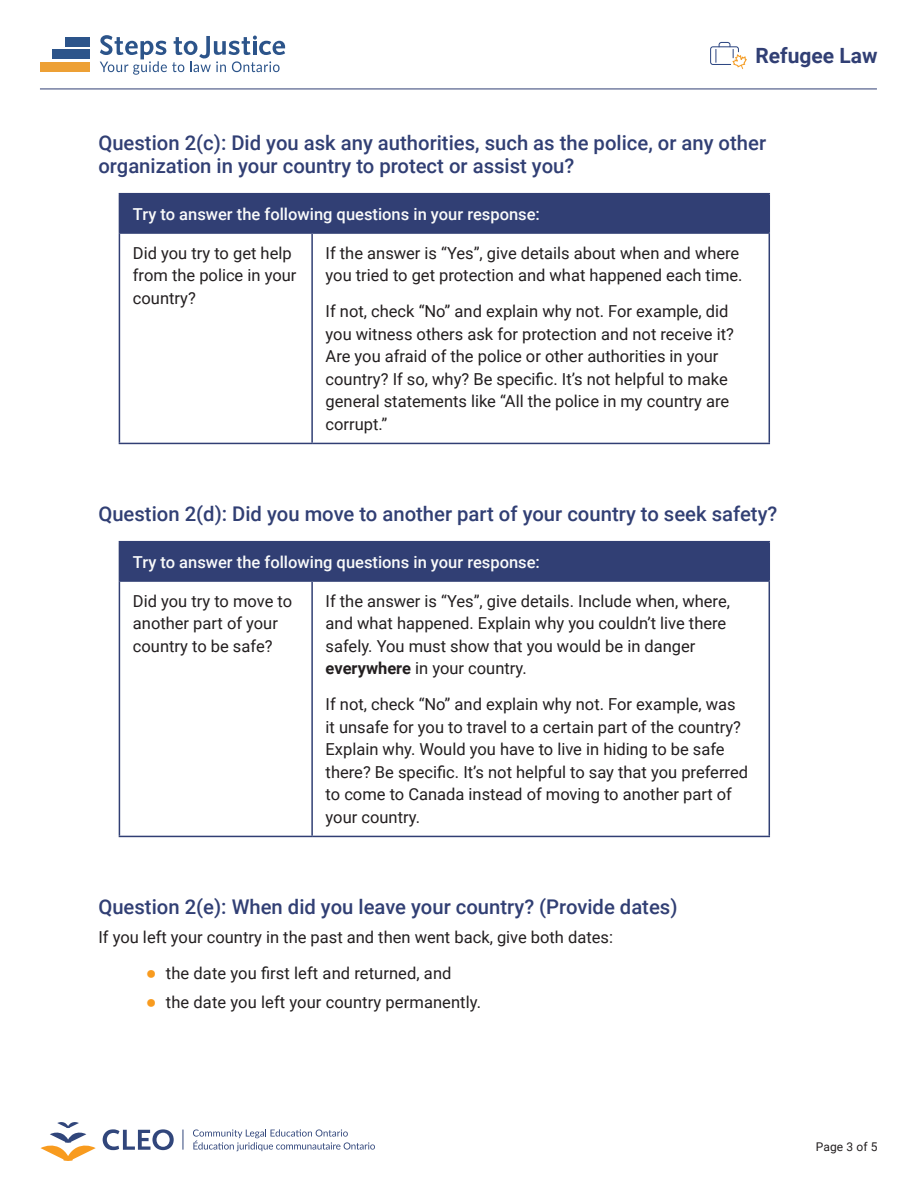
<style>
.page{position:relative;width:918px;height:1188px;background:#fff}
.page>*{position:absolute;margin:0;border:0;box-sizing:border-box;transform-origin:0 0}
.t1{font:700 21px "Roboto";color:#313f74}
.t2{font:500 20.25px/22.5px "Roboto";color:#313f74}
.t3{font:16.5px/22.5px "Roboto";color:#231f20}
.t4{font:500 16.5px "Roboto";color:#f9fafa}
.t5{font:12px "Roboto";letter-spacing:.01em;color:#231f20}
.s1{font-weight:700}
.s2{font-family:"Arial";font-size:18px;color:#f89b1f}
</style>
<div class="page">
<div style="left:53px;top:50px;width:37px;height:9px;background:#2c548a"></div>
<div style="left:40px;top:62px;width:50px;height:10px;background:#eda035"></div>
<div style="left:65px;top:37px;width:25px;height:9px;background:#2c548a"></div>
<svg style="left:100px;top:35px;width:185px;height:40px"></svg>
<hr style="left:40px;top:89px;width:837px;height:1px;background:#313f74">
<svg style="left:183px;top:1130px;width:1px;height:20px"></svg>
<svg style="left:41px;top:1122px;width:55px;height:39px"></svg>
<svg style="left:193px;top:1129px;width:182px;height:22px"></svg>
<svg style="left:103px;top:1129px;width:71px;height:21px"></svg>
<svg style="left:710px;top:42px;width:37px;height:27px"></svg>
<div style="left:119px;top:194px;width:650px;height:39px;background:#313f74"></div>
<hr style="left:119px;top:193px;width:193px;height:1px;background:#313f74">
<hr style="left:312px;top:193px;width:458px;height:1px;background:#313f74">
<hr style="left:769px;top:194px;width:1px;height:38px;background:#313f74">
<hr style="left:119px;top:232px;width:193px;height:2px;background:#313f74">
<hr style="left:312px;top:232px;width:458px;height:2px;background:#313f74">
<hr style="left:119px;top:234px;width:1px;height:209px;background:#313f74">
<hr style="left:311px;top:234px;width:2px;height:209px;background:#313f74">
<hr style="left:769px;top:234px;width:1px;height:209px;background:#313f74">
<hr style="left:119px;top:443px;width:193px;height:1px;background:#313f74">
<hr style="left:312px;top:443px;width:458px;height:1px;background:#313f74">
<div style="left:119px;top:542px;width:650px;height:39px;background:#313f74"></div>
<hr style="left:119px;top:541px;width:193px;height:1px;background:#313f74">
<hr style="left:312px;top:541px;width:458px;height:1px;background:#313f74">
<hr style="left:769px;top:542px;width:1px;height:38px;background:#313f74">
<hr style="left:119px;top:580px;width:193px;height:2px;background:#313f74">
<hr style="left:312px;top:580px;width:458px;height:2px;background:#313f74">
<hr style="left:119px;top:582px;width:1px;height:254px;background:#313f74">
<hr style="left:311px;top:582px;width:2px;height:254px;background:#313f74">
<hr style="left:769px;top:582px;width:1px;height:254px;background:#313f74">
<hr style="left:119px;top:836px;width:193px;height:1px;background:#313f74">
<hr style="left:312px;top:836px;width:458px;height:1px;background:#313f74">
<p class="t1" style="left:755px;top:40px;width:124px">Refugee Law</p>
<p class="t2" style="left:98px;top:131px;width:669px">Question 2(c): Did you ask any authorities, such as the police, or any other organization in your country to protect or assist you?</p>
<p class="t4" style="left:133px;top:202px;width:409px">Try to answer the following questions in your response:</p>
<p class="t3" style="left:133px;top:241px;width:165px">Did you try to get help from the police in your country?</p>
<p class="t3" style="left:326px;top:241px;width:418px">If the answer is “Yes”, give details about when and where you tried to get protection and what happened each time.</p>
<p class="t3" style="left:326px;top:300px;width:410px">If not, check “No” and explain why not. For example, did you witness others ask for protection and not receive it?<br>Are you afraid of the police or other authorities in your country? If so, why? Be specific. It’s not helpful to make general statements like “All the police in my country are corrupt.”</p>
<p class="t2" style="left:98px;top:501px;width:681px">Question 2(d): Did you move to another part of your country to seek safety?</p>
<p class="t4" style="left:133px;top:550px;width:409px">Try to answer the following questions in your response:</p>
<p class="t3" style="left:133px;top:589px;width:161px">Did you try to move to another part of your country to be safe?</p>
<p class="t3" style="left:326px;top:589px;width:406px">If the answer is “Yes”, give details. Include when, where, and what happened. Explain why you couldn’t live there safely. You must show that you would be in danger <span class="s1">everywhere</span> in your country.</p>
<p class="t3" style="left:326px;top:693px;width:424px">If not, check “No” and explain why not. For example, was it unsafe for you to travel to a certain part of the country?<br>Explain why. Would you have to live in hiding to be safe there? Be specific. It’s not helpful to say that you preferred to come to Canada instead of moving to another part of your country.</p>
<p class="t2" style="left:98px;top:894px;width:581px">Question 2(e): When did you leave your country? (Provide dates)</p>
<p class="t3" style="left:98px;top:925px;width:516px">If you left your country in the past and then went back, give both dates:</p>
<p class="t3" style="left:146px;top:961px;width:307px"><span class="s2">●</span> the date you first left and returned, and</p>
<p class="t3" style="left:146px;top:990px;width:337px"><span class="s2">●</span> the date you left your country permanently.</p>
<p class="t5" style="left:816px;top:1138px;width:63px">Page 3 of 5</p>
</div>
